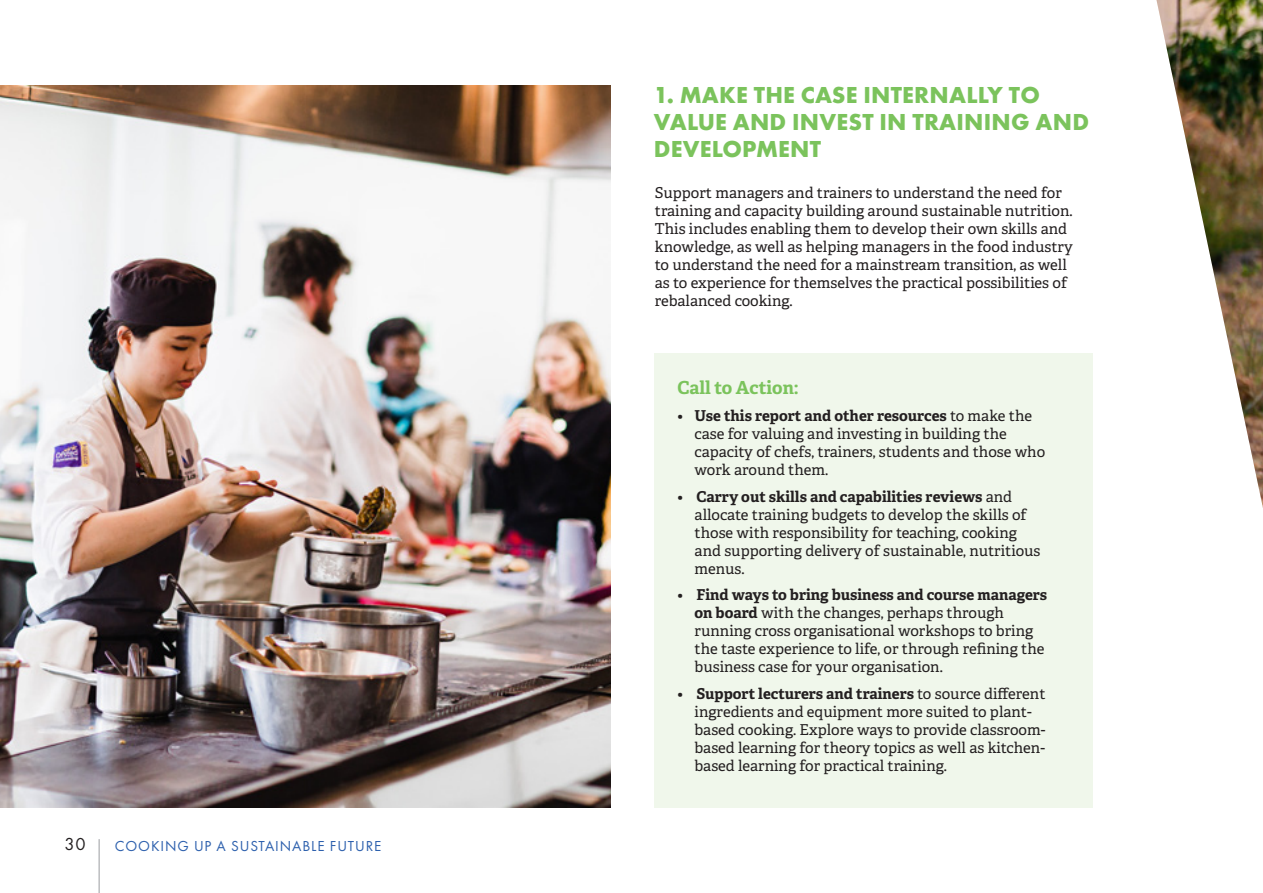
<style>
.page{position:relative;width:1263px;height:893px;background:#fff}
.page>*{position:absolute;margin:0;border:0;box-sizing:border-box;transform-origin:0 0}
.futura_PT_Subs{font:700 24px/27px "Futura PT";letter-spacing:.01em;color:#7bc35c}
.Adelle_general_text{font:700 18px "Adelle";color:#7bc35c}
.t1{font:18px "Futura PT";color:#231f20}
.adelle_indent_2{font:15px/18px "Adelle";color:#231f20}
.Adelle_general_text-2{font:15px/18px "Adelle";color:#231f20}
.t2{font:15px "Futura PT";letter-spacing:.06em;color:#2d60ad}
.s1{font-weight:700}
</style>
<div class="page">
<hr style="left:98px;top:839px;width:2px;height:54px;background:#bcbdc0">
<img style="left:1156px;top:0;width:107px;height:508px">
<div style="left:655px;top:354px;width:438px;height:454px;background:#f0f7eb"></div>
<img style="left:0;top:85px;width:611px;height:723px">
<p class="t1" style="left:64px;top:834px;width:23px">30</p>
<p class="t2" style="left:115px;top:837px;width:268px">COOKING UP A SUSTAINABLE FUTURE</p>
<p class="futura_PT_Subs" style="left:654px;top:81px;width:437px">1. MAKE THE CASE INTERNALLY TO<br>VALUE AND INVEST IN TRAINING AND<br>DEVELOPMENT</p>
<p class="Adelle_general_text-2" style="left:655px;top:184px;width:419px">Support managers and trainers to understand the need for training and capacity building around sustainable nutrition.<br>This includes enabling them to develop their own skills and knowledge, as well as helping managers in the food industry to understand the need for a mainstream transition, as well as to experience for themselves the practical possibilities of rebalanced cooking.</p>
<p class="Adelle_general_text" style="left:677px;top:376px;width:123px">Call to Action:</p>
<p class="adelle_indent_2" style="left:694px;top:407px;width:352px;text-indent:-17px">• <span class="s1">Use this report and other resources</span> to make the case for valuing and investing in building the capacity of chefs, trainers, students and those who work around them.</p>
<p class="adelle_indent_2" style="left:694px;top:488px;width:347px;text-indent:-17px">• <span class="s1">Carry out skills and capabilities reviews</span> and allocate training budgets to develop the skills of those with responsibility for teaching, cooking and supporting delivery of sustainable, nutritious menus.</p>
<p class="adelle_indent_2" style="left:694px;top:586px;width:354px;text-indent:-17px">• <span class="s1">Find ways to bring business and course managers on board</span> with the changes, perhaps through running cross organisational workshops to bring the taste experience to life, or through refining the business case for your organisation.</p>
<p class="adelle_indent_2" style="left:694px;top:685px;width:352px;text-indent:-17px">• <span class="s1">Support lecturers and trainers</span> to source different ingredients and equipment more suited to plant&shy;based cooking. Explore ways to provide classroom&shy;based learning for theory topics as well as kitchen&shy;based learning for practical training.</p>
</div>
